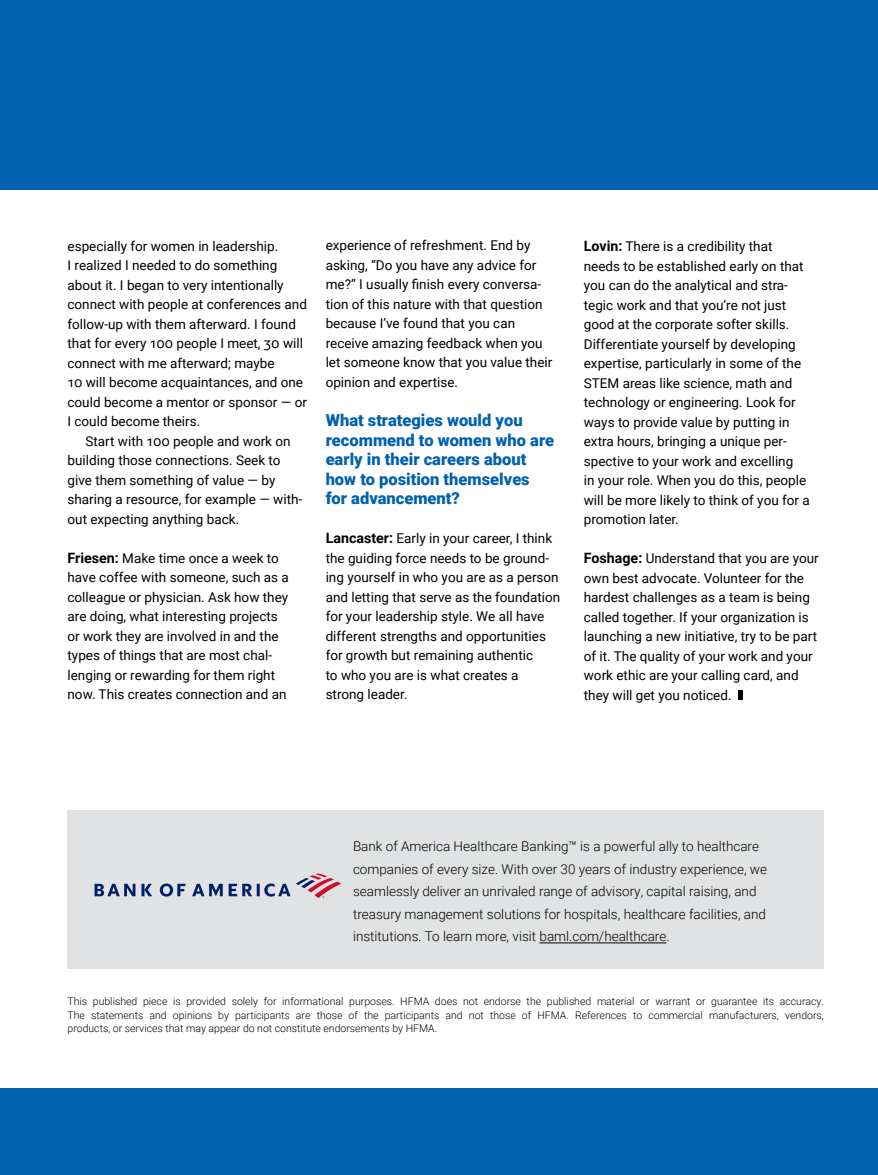
<style>
.page{position:relative;width:878px;height:1175px;background:#fff}
.page>*{position:absolute;margin:0;border:0;box-sizing:border-box;transform-origin:0 0}
.t1{font:900 16.5px/19.5px "Roboto";color:#0061af}
.t2{font:13.5px/19.5px "Roboto";color:#000}
.t3{font:300 13.5px/22.5px "Roboto";color:#000}
.t4{font:300 10.5px/13.5px "Roboto";color:#000;text-align:justify}
.s1{font-weight:700;font-size:14.25px}
</style>
<div class="page">
<div style="left:0;top:1088px;width:878px;height:86px;background:#0061af"></div>
<div style="left:0;top:0;width:878px;height:189px;background:#0061af"></div>
<div style="left:68px;top:810px;width:756px;height:158px;background:#e1e2e3"></div>
<svg style="left:94px;top:873px;width:247px;height:25px"></svg>
<hr style="left:539px;top:942px;width:127px;height:1px;background:#000">
<div style="left:738px;top:691px;width:5px;height:9px;background:#000"></div>
<p class="t2" style="left:68px;top:235px;width:241px">especially for women in leadership.<br>I realized I needed to do something about it. I began to very intentionally connect with people at conferences and follow-up with them afterward. I found that for every 100 people I meet, 30 will connect with me afterward; maybe<br>10 will become acquaintances, and one could become a mentor or sponsor — or I could become theirs.</p>
<p class="t2" style="left:68px;top:430px;width:236px;text-indent:18px">Start with 100 people and work on building those connections. Seek to give them something of value — by sharing a resource, for example — with&shy;out expecting anything back.</p>
<p class="t2" style="left:67px;top:547px;width:223px"><span class="s1">Friesen:</span> Make time once a week to have coffee with someone, such as a colleague or physician. Ask how they are doing, what interesting projects or work they are involved in and the types of things that are most chal&shy;lenging or rewarding for them right now. This creates connection and an</p>
<p class="t2" style="left:325px;top:235px;width:228px">experience of refreshment. End by asking, “Do you have any advice for me?” I usually finish every conversa&shy;tion of this nature with that question because I’ve found that you can receive amazing feedback when you let someone know that you value their opinion and expertise.</p>
<p class="t1" style="left:326px;top:410px;width:230px">What strategies would you recommend to women who are early in their careers about how to position themselves for advancement?</p>
<p class="t2" style="left:325px;top:528px;width:236px"><span class="s1">Lancaster:</span> Early in your career, I think the guiding force needs to be ground&shy;ing yourself in who you are as a person and letting that serve as the foundation for your leadership style. We all have different strengths and opportunities for growth but remaining authentic<br>to who you are is what creates a strong leader.</p>
<p class="t2" style="left:584px;top:236px;width:227px"><span class="s1">Lovin:</span> There is a credibility that needs to be established early on that you can do the analytical and stra&shy;tegic work and that you’re not just good at the corporate softer skills.<br>Differentiate yourself by developing expertise, particularly in some of the STEM areas like science, math and technology or engineering. Look for ways to provide value by putting in extra hours, bringing a unique per&shy;spective to your work and excelling<br>in your role. When you do this, people will be more likely to think of you for a promotion later.</p>
<p class="t2" style="left:583px;top:548px;width:236px"><span class="s1">Foshage:</span> Understand that you are your own best advocate. Volunteer for the hardest challenges as a team is being called together. If your organization is launching a new initiative, try to be part of it. The quality of your work and your work ethic are your calling card, and they will get you noticed.</p>
<p class="t3" style="left:353px;top:834px;width:415px">Bank of America Healthcare Banking™ is a powerful ally to healthcare companies of every size. With over 30 years of industry experience, we seamlessly deliver an unrivaled range of advisory, capital raising, and treasury management solutions for hospitals, healthcare facilities, and institutions. To learn more, visit baml.com/healthcare.</p>
<p class="t4" style="left:68px;top:994px;width:757px">This published piece is provided solely for informational purposes. HFMA does not endorse the published material or warrant or guarantee its accuracy.<br>The statements and opinions by participants are those of the participants and not those of HFMA. References to commercial manufacturers, vendors, products, or services that may appear do not constitute endorsements by HFMA.</p>
</div>
